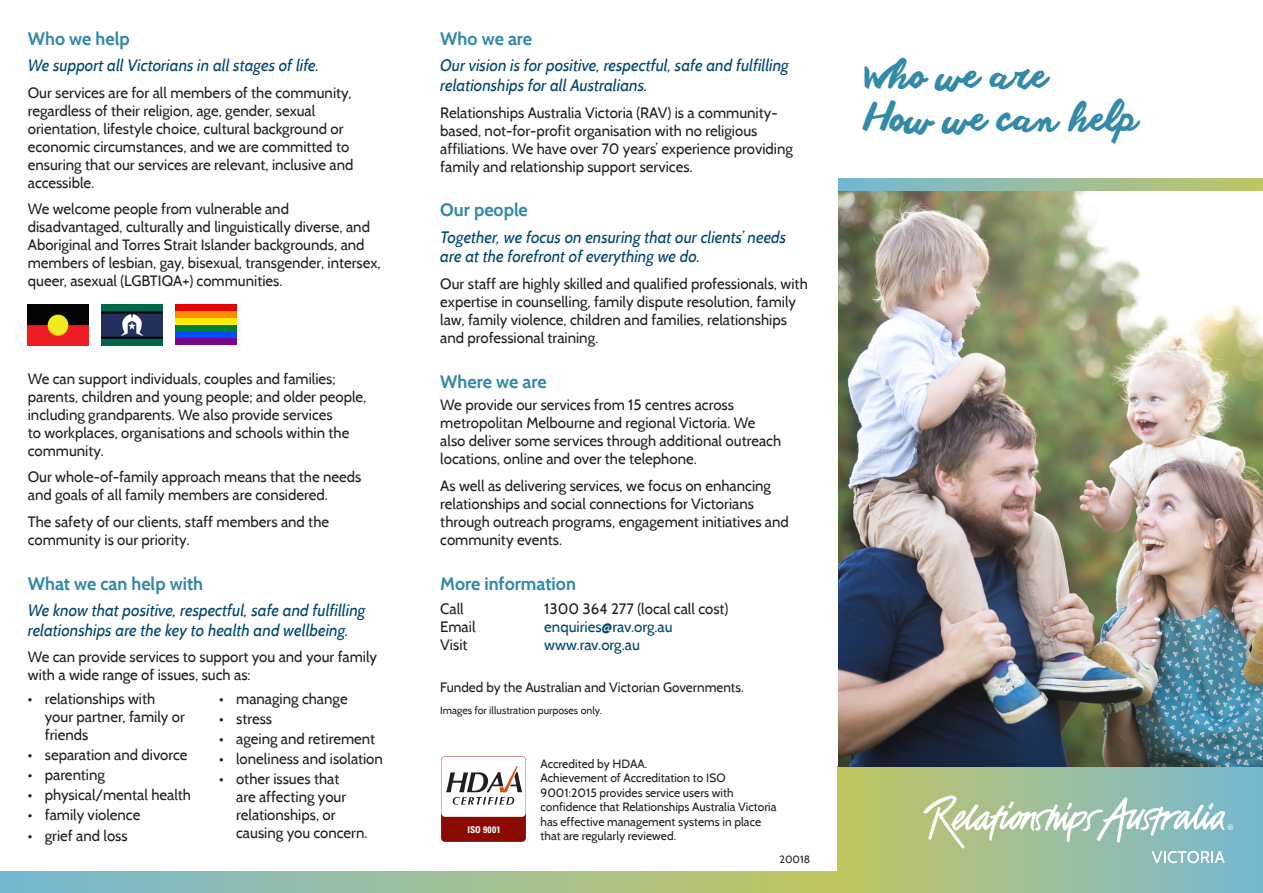
<style>
.page{position:relative;width:1263px;height:893px;background:#fff}
.page>*{position:absolute;margin:0;border:0;box-sizing:border-box;transform-origin:0 0}
.t1{font:36px/43.2px "anothershabby";color:#3489a8}
.Main_heading{font:700 18px "Cabin";color:#3489a8}
.Italic_by-lines{font:italic 16.5px/19.8px "Cabin";color:#00476d}
.Main_text{font:15px/18px "Cabin";color:#231f20}
.Main_text-2{font:15px "Cabin";color:#00476d}
.Main_text-3{font:13.5px "Cabin";color:#231f20}
.Main_text-4{font:12px/14.4px "Cabin";color:#231f20}
.Image_disclaimer{font:10.5px "Cabin";color:#231f20}
.Main_text-5{font:10.5px "Cabin";color:#231f20}
.t2{font:700 condensed 9.3px "Univers LT";letter-spacing:.02em;color:#fff}
</style>
<div class="page">
<div style="left:0;top:872px;width:843px;height:21px;background:linear-gradient(to right,#76b8d4,#c2c561)"></div>
<div style="left:838px;top:766px;width:425px;height:127px;background:linear-gradient(to right,#c2c561,#77b8d3)"></div>
<img style="left:838px;top:190px;width:425px;height:576px">
<svg style="left:838px;top:179px;width:425px;height:11px;background:#99be9d"></svg>
<svg style="left:923px;top:796px;width:310px;height:67px;background:#aac9b1"></svg>
<svg style="left:441px;top:756px;width:85px;height:86px"></svg>
<img style="left:28px;top:305px;width:61px;height:40px">
<img style="left:101px;top:305px;width:61px;height:40px">
<div style="left:175px;top:305px;width:61px;height:6px;background:#e30303"></div>
<div style="left:175px;top:311px;width:61px;height:7px;background:#ff8b00"></div>
<div style="left:175px;top:318px;width:61px;height:7px;background:#feed01"></div>
<div style="left:175px;top:325px;width:61px;height:7px;background:#008029"></div>
<div style="left:175px;top:332px;width:61px;height:7px;background:#004dff"></div>
<div style="left:175px;top:339px;width:61px;height:6px;background:#760789"></div>
<p class="Main_heading" style="left:28px;top:28px;width:103px">Who we help</p>
<p class="Italic_by-lines" style="left:28px;top:55px;width:293px">We support all Victorians in all stages of life.</p>
<p class="Main_text" style="left:28px;top:83px;width:327px">Our services are for all members of the community, regardless of their religion, age, gender, sexual orientation, lifestyle choice, cultural background or economic circumstances, and we are committed to ensuring that our services are relevant, inclusive and accessible.</p>
<p class="Main_text" style="left:28px;top:200px;width:354px">We welcome people from vulnerable and disadvantaged, culturally and linguistically diverse, and Aboriginal and Torres Strait Islander backgrounds, and members of lesbian, gay, bisexual, transgender, intersex, queer, asexual (LGBTIQA+) communities.</p>
<p class="Main_text" style="left:28px;top:369px;width:340px">We can support individuals, couples and families; parents, children and young people; and older people, including grandparents. We also provide services<br>to workplaces, organisations and schools within the community.</p>
<p class="Main_text" style="left:28px;top:468px;width:335px">Our whole-of-family approach means that the needs and goals of all family members are considered.</p>
<p class="Main_text" style="left:28px;top:512px;width:303px">The safety of our clients, staff members and the community is our priority.</p>
<p class="Main_heading" style="left:28px;top:573px;width:177px">What we can help with</p>
<p class="Italic_by-lines" style="left:28px;top:600px;width:339px">We know that positive, respectful, safe and fulfilling relationships are the key to health and wellbeing.</p>
<p class="Main_text" style="left:28px;top:648px;width:351px">We can provide services to support you and your family with a wide range of issues, such as:</p>
<p class="Main_text" style="left:45px;top:689px;width:142px;text-indent:-17px">• relationships with your partner, family or friends</p>
<p class="Main_text" style="left:28px;top:746px;width:161px">• separation and divorce</p>
<p class="Main_text" style="left:28px;top:766px;width:79px">• parenting</p>
<p class="Main_text" style="left:28px;top:786px;width:165px">• physical/mental health</p>
<p class="Main_text" style="left:28px;top:806px;width:114px">• family violence</p>
<p class="Main_text" style="left:28px;top:826px;width:101px">• grief and loss</p>
<p class="Main_text" style="left:219px;top:689px;width:130px">• managing change</p>
<p class="Main_text" style="left:219px;top:710px;width:54px">• stress</p>
<p class="Main_text" style="left:219px;top:730px;width:158px">• ageing and retirement</p>
<p class="Main_text" style="left:219px;top:750px;width:165px">• loneliness and isolation</p>
<p class="Main_text" style="left:236px;top:770px;width:133px;text-indent:-17px">• other issues that<br>are affecting your relationships, or causing you concern.</p>
<p class="Main_heading" style="left:440px;top:28px;width:93px">Who we are</p>
<p class="Italic_by-lines" style="left:440px;top:55px;width:350px">Our vision is for positive, respectful, safe and fulfilling relationships for all Australians.</p>
<p class="Main_text" style="left:440px;top:103px;width:354px">Relationships Australia Victoria (RAV) is a community&shy;based, not-for-profit organisation with no religious affiliations. We have over 70 years’ experience providing family and relationship support services.</p>
<p class="Main_heading" style="left:440px;top:199px;width:89px">Our people</p>
<p class="Italic_by-lines" style="left:440px;top:227px;width:347px">Together, we focus on ensuring that our clients’ needs are at the forefront of everything we do.</p>
<p class="Main_text" style="left:440px;top:275px;width:369px">Our staff are highly skilled and qualified professionals, with expertise in counselling, family dispute resolution, family law, family violence, children and families, relationships and professional training.</p>
<p class="Main_heading" style="left:440px;top:371px;width:108px">Where we are</p>
<p class="Main_text" style="left:440px;top:396px;width:342px">We provide our services from 15 centres across metropolitan Melbourne and regional Victoria. We also deliver some services through additional outreach locations, online and over the telephone.</p>
<p class="Main_text" style="left:440px;top:476px;width:350px">As well as delivering services, we focus on enhancing relationships and social connections for Victorians through outreach programs, engagement initiatives and community events.</p>
<p class="Main_heading" style="left:440px;top:572px;width:137px">More information</p>
<p class="Main_text" style="left:440px;top:600px;width:25px">Call</p>
<p class="Main_text" style="left:544px;top:600px;width:186px">1300 364 277 (local call cost)</p>
<p class="Main_text" style="left:440px;top:618px;width:37px">Email</p>
<p class="Main_text-2" style="left:544px;top:618px;width:130px">enquiries@rav.org.au</p>
<p class="Main_text" style="left:440px;top:636px;width:29px">Visit</p>
<p class="Main_text-2" style="left:544px;top:636px;width:97px">www.rav.org.au</p>
<p class="Main_text-3" style="left:440px;top:679px;width:305px">Funded by the Australian and Victorian Governments.</p>
<p class="Image_disclaimer" style="left:440px;top:704px;width:163px">Images for illustration purposes only.</p>
<p class="t2" style="left:467px;top:823px;width:34px">ISO 9001</p>
<p class="Main_text-4" style="left:540px;top:756px;width:238px">Accredited by HDAA.<br>Achievement of Accreditation to ISO 9001:2015 provides service users with confidence that Relationships Australia Victoria has effective management systems in place that are regularly reviewed.</p>
<p class="Main_text-5" style="left:779px;top:853px;width:32px">20018</p>
<p class="t1" style="left:865px;top:54px;width:275px">Who we are<br>How we can help</p>
</div>
